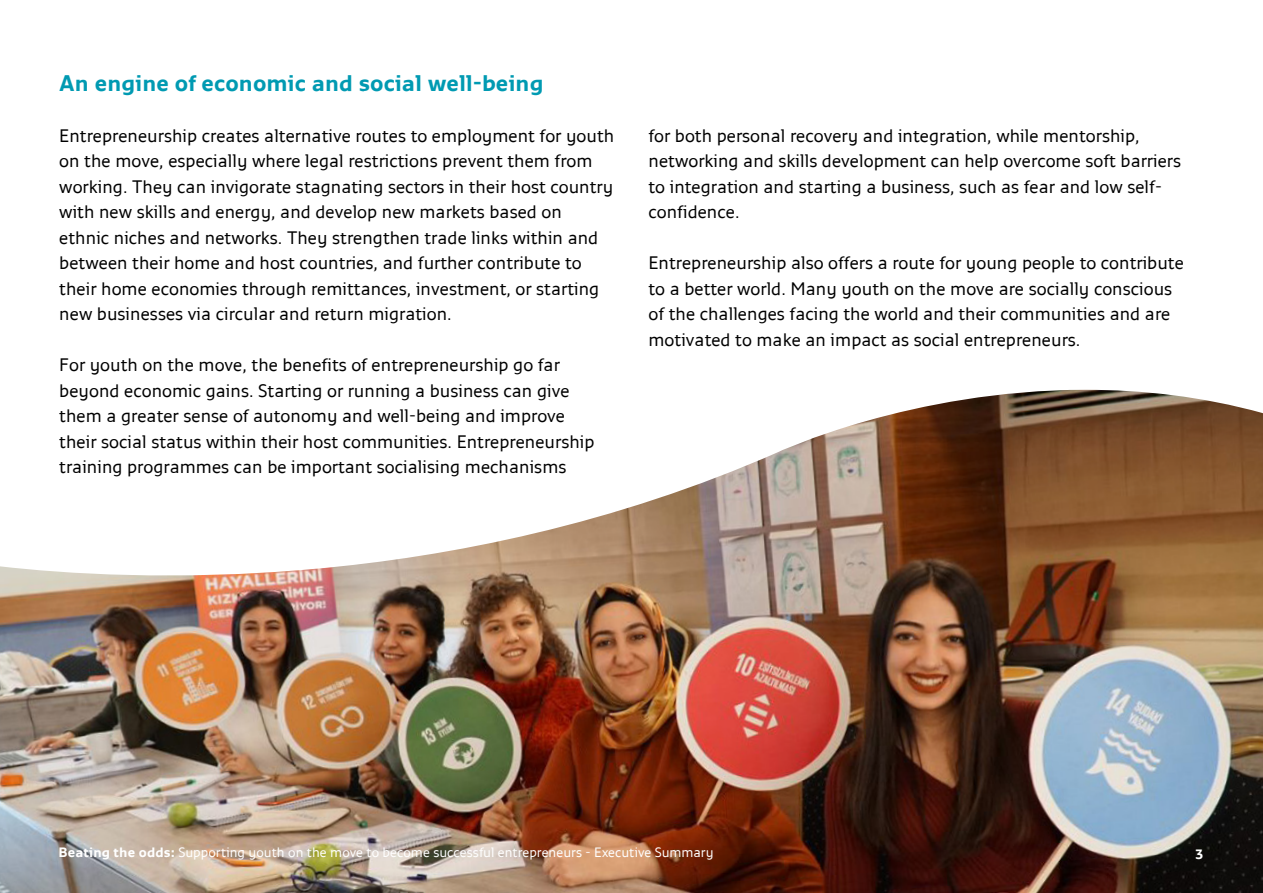
<style>
.page{position:relative;width:1263px;height:893px;background:#fff}
.page>*{position:absolute;margin:0;border:0;box-sizing:border-box;transform-origin:0 0}
.t1{font:700 22.5px "Monitor Pro";color:#009ab2}
.t2{font:18px/25.5px "Monitor Pro Normal";color:#000}
.t3{font:13.5px "Monitor Pro Normal";color:#fff}
.t4{font:700 13.5px "Monitor Pro";color:#fff}
.s1{font-family:"Monitor Pro";font-weight:700}
</style>
<div class="page">
<img style="left:0;top:390px;width:1263px;height:503px">
<p class="t1" style="left:59px;top:69px;width:486px">An engine of economic and social well-being</p>
<p class="t2" style="left:59px;top:122px;width:556px">Entrepreneurship creates alternative routes to employment for youth on the move, especially where legal restrictions prevent them from working. They can invigorate stagnating sectors in their host country with new skills and energy, and develop new markets based on ethnic niches and networks. They strengthen trade links within and between their home and host countries, and further contribute to their home economies through remittances, investment, or starting new businesses via circular and return migration.</p>
<p class="t2" style="left:59px;top:352px;width:537px">For youth on the move, the benefits of entrepreneurship go far beyond economic gains. Starting or running a business can give them a greater sense of autonomy and well-being and improve their social status within their host communities. Entrepreneurship training programmes can be important socialising mechanisms</p>
<p class="t2" style="left:648px;top:122px;width:534px">for both personal recovery and integration, while mentorship, networking and skills development can help overcome soft barriers to integration and starting a business, such as fear and low self&shy;confidence.</p>
<p class="t2" style="left:648px;top:250px;width:537px">Entrepreneurship also offers a route for young people to contribute to a better world. Many youth on the move are socially conscious of the challenges facing the world and their communities and are motivated to make an impact as social entrepreneurs.</p>
<p class="t3" style="left:58px;top:844px;width:657px"><span class="s1">Beating the odds:</span> Supporting youth on the move to become successful entrepreneurs - Executive Summary</p>
<p class="t4" style="left:1195px;top:846px;width:10px">3</p>
</div>
